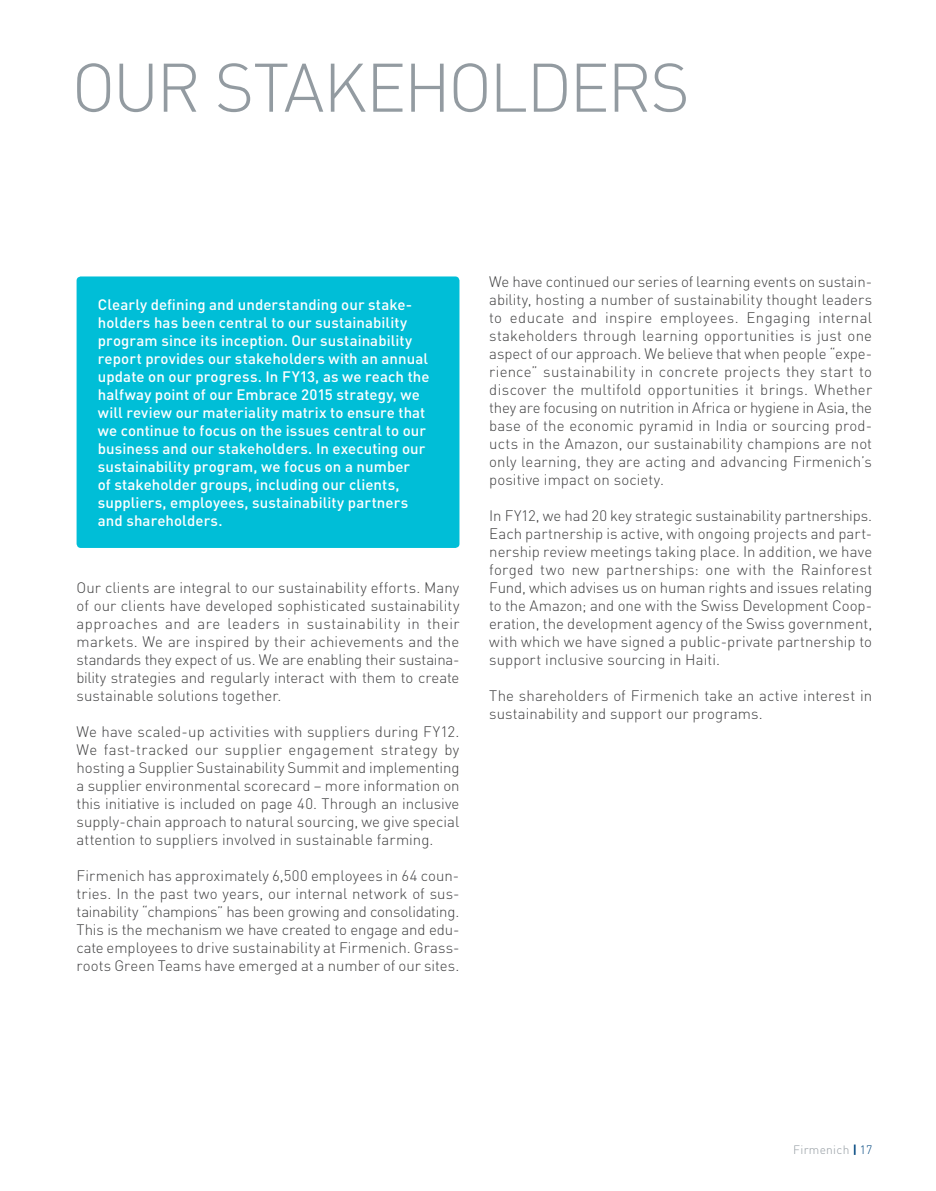
<style>
.page{position:relative;width:936px;height:1191px;background:#fff}
.page>*{position:absolute;margin:0;border:0;box-sizing:border-box;transform-origin:0 0}
.t1{font:300 67.5px "DIN Pro";letter-spacing:-.035em;color:#939ba1}
.t2{font:300 15px/18px "DIN Pro";letter-spacing:.005em;color:#404041;text-align:justify}
.t3{font:500 15px/18px "DIN Pro";letter-spacing:.005em;color:#fff}
.t4{font:300 12px "DIN Pro";letter-spacing:.025em;color:#939ba1}
.s1{font-weight:700;color:#00467f}
.s2{color:#00467f}
</style>
<div class="page">
<div style="left:77px;top:276px;width:382px;height:272px;background:#00bed7;border-radius:4px"></div>
<h1 class="t1" style="left:72px;top:63px;width:619px">OUR STAKEHOLDERS</h1>
<p class="t3" style="left:98px;top:297px;width:333px">Clearly defining and understanding our stake&shy;holders has been central to our sustainability program since its inception. Our sustainability report provides our stakeholders with an annual update on our progress. In FY13, as we reach the halfway point of our Embrace 2015 strategy, we will review our materiality matrix to ensure that we continue to focus on the issues central to our business and our stakeholders. In executing our sustainability program, we focus on a number<br>of stakeholder groups, including our clients, suppliers, employees, sustainability partners and shareholders.</p>
<p class="t2" style="left:77px;top:580px;width:384px">Our clients are integral to our sustainability efforts. Many of our clients have developed sophisticated sustainability approaches and are leaders in sustainability in their markets. We are inspired by their achievements and the standards they expect of us. We are enabling their sustaina&shy;bility strategies and regularly interact with them to create sustainable solutions together.</p>
<p class="t2" style="left:77px;top:724px;width:384px">We have scaled-up activities with suppliers during FY12.<br>We fast-tracked our supplier engagement strategy by hosting a Supplier Sustainability Summit and implementing a supplier environmental scorecard – more information on this initiative is included on page 40. Through an inclusive supply-chain approach to natural sourcing, we give special attention to suppliers involved in sustainable farming.</p>
<p class="t2" style="left:77px;top:868px;width:384px">Firmenich has approximately 6,500 employees in 64 coun&shy;tries. In the past two years, our internal network of sus&shy;tainability “champions” has been growing and consolidating.<br>This is the mechanism we have created to engage and edu&shy;cate employees to drive sustainability at Firmenich. Grass&shy;roots Green Teams have emerged at a number of our sites.</p>
<p class="t2" style="left:489px;top:275px;width:384px">We have continued our series of learning events on sustain&shy;ability, hosting a number of sustainability thought leaders to educate and inspire employees. Engaging internal stakeholders through learning opportunities is just one aspect of our approach. We believe that when people “expe&shy;rience” sustainability in concrete projects they start to discover the multifold opportunities it brings. Whether they are focusing on nutrition in Africa or hygiene in Asia, the base of the economic pyramid in India or sourcing prod&shy;ucts in the Amazon, our sustainability champions are not only learning, they are acting and advancing Firmenich’s positive impact on society.</p>
<p class="t2" style="left:489px;top:509px;width:384px">In FY12, we had 20 key strategic sustainability partnerships.<br>Each partnership is active, with ongoing projects and part&shy;nership review meetings taking place. In addition, we have forged two new partnerships: one with the Rainforest Fund, which advises us on human rights and issues relating to the Amazon; and one with the Swiss Development Coop&shy;eration, the development agency of the Swiss government, with which we have signed a public-private partnership to support inclusive sourcing in Haiti.</p>
<p class="t2" style="left:489px;top:689px;width:384px">The shareholders of Firmenich take an active interest in sustainability and support our programs.</p>
<p class="t4" style="left:793px;top:1145px;width:80px">Firmenich <span class="s1">|</span> <span class="s2">17</span></p>
</div>
